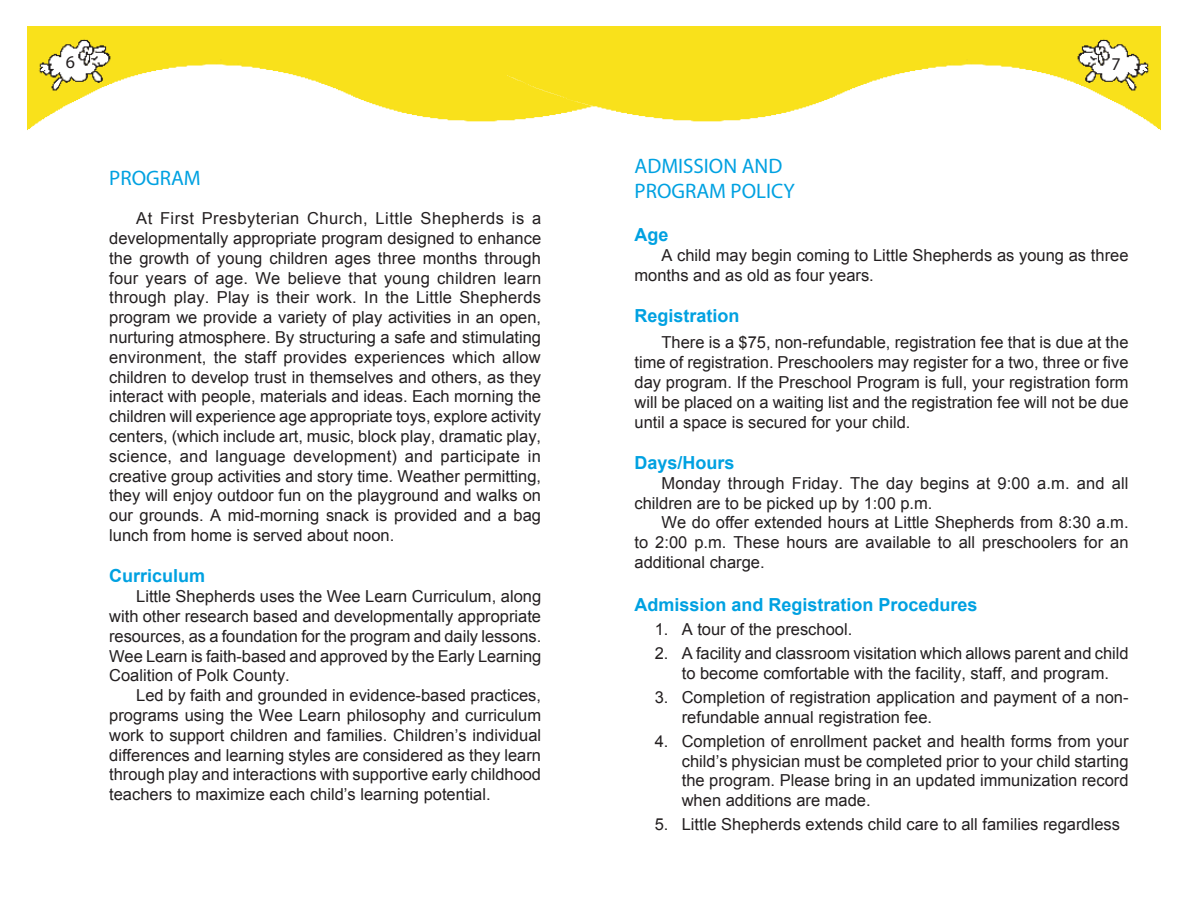
<style>
.page{position:relative;width:1188px;height:918px;background:#fff}
.page>*{position:absolute;margin:0;border:0;box-sizing:border-box;transform-origin:0 0}
.t1{font:21px "Myriad Pro";color:#00a1e1}
.Subhead_1{font:700 18px "Arial";color:#00a1e1}
.t2{font:18px "Myriad Pro";color:#231f20}
.Body_Text_Inside{font:16.5px/19.8px "Arial";color:#231f20;text-align:justify}
</style>
<div class="page">
<img style="left:27px;top:27px;width:481px;height:103px">
<img style="left:508px;top:27px;width:653px;height:103px">
<p class="t2" style="left:66px;top:50px;width:11px">6</p>
<p class="t1" style="left:109px;top:165px;width:93px">PROGRAM</p>
<p class="Body_Text_Inside" style="left:109px;top:209px;width:434px;text-indent:27px">At First Presbyterian Church, Little Shepherds is a developmentally appropriate program designed to enhance the growth of young children ages three months through four years of age. We believe that young children learn through play. Play is their work. In the Little Shepherds program we provide a variety of play activities in an open, nurturing atmosphere. By structuring a safe and stimulating environment, the staff provides experiences which allow children to develop trust in themselves and others, as they interact with people, materials and ideas. Each morning the children will experience age appropriate toys, explore activity centers, (which include art, music, block play, dramatic play, science, and language development) and participate in creative group activities and story time. Weather permitting, they will enjoy outdoor fun on the playground and walks on our grounds. A mid-morning snack is provided and a bag lunch from home is served about noon.</p>
<p class="Subhead_1" style="left:109px;top:564px;width:98px">Curriculum</p>
<p class="Body_Text_Inside" style="left:109px;top:587px;width:434px;text-indent:27px">Little Shepherds uses the Wee Learn Curriculum, along with other research based and developmentally appropriate resources, as a foundation for the program and daily lessons.<br>Wee Learn is faith-based and approved by the Early Learning Coalition of Polk County.</p>
<p class="Body_Text_Inside" style="left:109px;top:686px;width:433px;text-indent:27px">Led by faith and grounded in evidence-based practices, programs using the Wee Learn philosophy and curriculum work to support children and families. Children’s individual differences and learning styles are considered as they learn through play and interactions with supportive early childhood teachers to maximize each child’s learning potential.</p>
<p class="t2" style="left:1112px;top:53px;width:11px">7</p>
<p class="t1" style="left:634px;top:153px;width:149px">ADMISSION AND</p>
<p class="t1" style="left:634px;top:178px;width:162px">PROGRAM POLICY</p>
<p class="Subhead_1" style="left:634px;top:223px;width:36px">Age</p>
<p class="Body_Text_Inside" style="left:634px;top:245px;width:496px;text-indent:27px">A child may begin coming to Little Shepherds as young as three months and as old as four years.</p>
<p class="Subhead_1" style="left:634px;top:304px;width:107px">Registration</p>
<p class="Body_Text_Inside" style="left:634px;top:333px;width:496px;text-indent:27px">There is a $75, non-refundable, registration fee that is due at the time of registration. Preschoolers may register for a two, three or five day program. If the Preschool Program is full, your registration form will be placed on a waiting list and the registration fee will not be due until a space is secured for your child.</p>
<p class="Subhead_1" style="left:634px;top:451px;width:102px">Days/Hours</p>
<p class="Body_Text_Inside" style="left:634px;top:473px;width:496px;text-indent:27px">Monday through Friday. The day begins at 9:00 a.m. and all children are to be picked up by 1:00 p.m.</p>
<p class="Body_Text_Inside" style="left:634px;top:513px;width:496px;text-indent:27px">We do offer extended hours at Little Shepherds from 8:30 a.m. to 2:00 p.m. These hours are available to all preschoolers for an additional charge.</p>
<p class="Subhead_1" style="left:634px;top:593px;width:345px">Admission and Registration Procedures</p>
<p class="Body_Text_Inside" style="left:655px;top:620px;width:199px">1. A tour of the preschool.</p>
<p class="Body_Text_Inside" style="left:655px;top:644px;width:475px;text-align:center">2. A facility and classroom visitation which allows parent and child to become comfortable with the facility, staff, and program.</p>
<p class="Body_Text_Inside" style="left:682px;top:688px;width:448px;text-indent:-27px">3. Completion of registration application and payment of a non&shy;refundable annual registration fee.</p>
<p class="Body_Text_Inside" style="left:682px;top:731px;width:448px;text-indent:-27px">4. Completion of enrollment packet and health forms from your child’s physician must be completed prior to your child starting the program. Please bring in an updated immunization record when additions are made.</p>
<p class="Body_Text_Inside" style="left:655px;top:815px;width:467px">5. Little Shepherds extends child care to all families regardless</p>
</div>
